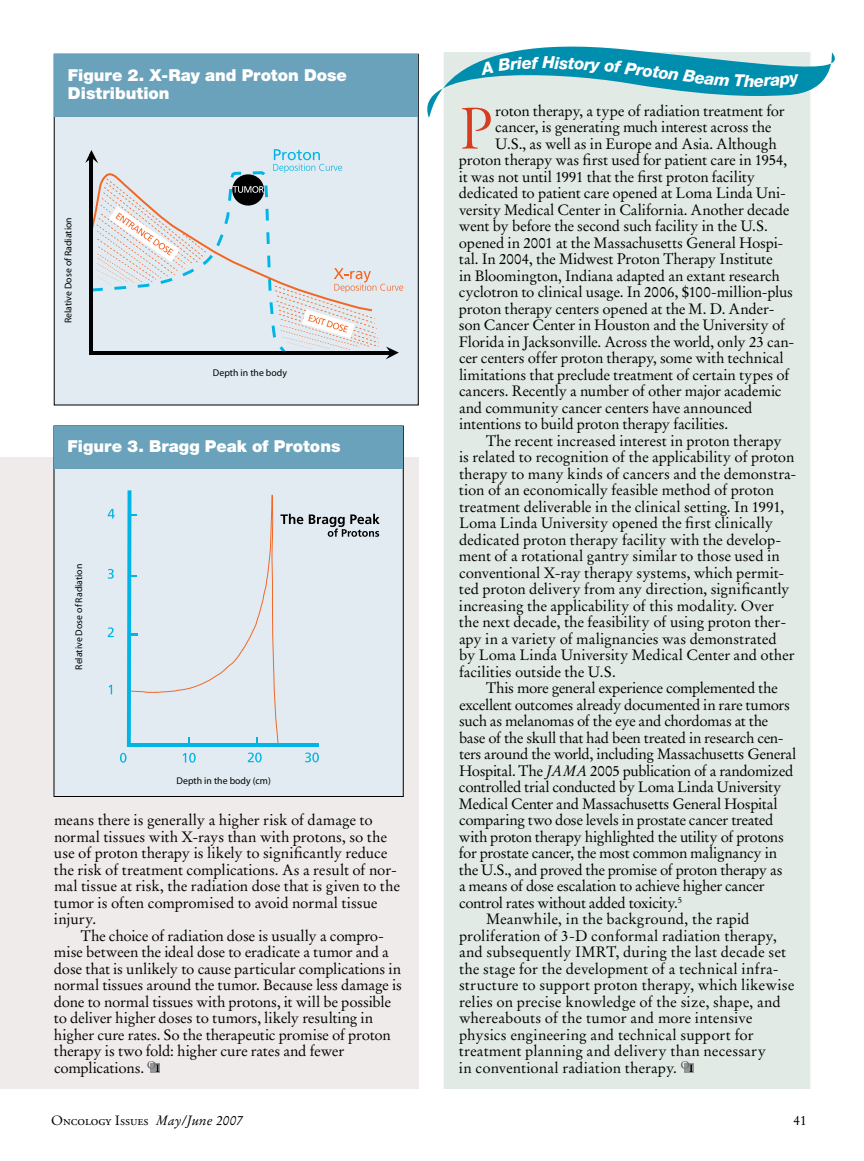
<style>
.page{position:relative;width:864px;height:1161px;background:#fff}
.page>*{position:absolute;margin:0;border:0;box-sizing:border-box;transform-origin:0 0}
.t1{font:61.5px "Adobe Garamond Titling";color:#d83b20}
.t2{font:italic 800 16.65px "Helvetica Neue";color:#fff}
.t3{font:900 16.5px/18px "Helvetica Neue";color:#fff}
.t4{font:15px/16.5px "Stempel Garamond LT Std";letter-spacing:-.01em;color:#000}
.t5{font:15px "Stempel Garamond LT Std";letter-spacing:.01em;color:#000}
.t6{font:15px "Stempel Garamond LT Std";letter-spacing:-.03em;color:#000}
.t7{font:13.5px "Adobe Garamond Exp";color:#000}
.t8{font:13.5px "Stempel Garamond LT Std";color:#000}
.t9{font:9.75px "Myriad";color:#000}
.s1{font-style:italic}
.s2{font-family:"Stempel Garamond LT Std"}
.s3{font-family:"Stempel Garamond LT Std";font-style:italic}
</style>
<div class="page">
<div style="left:54px;top:54px;width:364px;height:351px;background:#e1ebf1"></div>
<svg style="left:85px;top:149px;width:318px;height:210px"></svg>
<div style="left:54px;top:54px;width:364px;height:63px;background:#6aa2bb"></div>
<div style="left:444px;top:118px;width:366px;height:971px;background:#e2eae5"></div>
<div style="left:684px;top:1063px;width:10px;height:9px;background:#939598"></div>
<svg style="left:681px;top:1061px;width:12px;height:11px"></svg>
<div style="left:0;top:458px;width:418px;height:631px;background:#eeebea"></div>
<div style="left:54px;top:426px;width:349px;height:370px;background:#e1ebf1"></div>
<hr style="left:127px;top:743px;width:191px;height:4px;background:#00b4e6">
<svg style="left:108px;top:509px;width:7px;height:9px"></svg>
<svg style="left:108px;top:569px;width:6px;height:10px"></svg>
<svg style="left:108px;top:627px;width:6px;height:10px"></svg>
<svg style="left:109px;top:685px;width:3px;height:9px"></svg>
<svg style="left:120px;top:753px;width:6px;height:10px"></svg>
<svg style="left:183px;top:753px;width:13px;height:10px"></svg>
<svg style="left:248px;top:753px;width:14px;height:9px"></svg>
<svg style="left:305px;top:753px;width:14px;height:9px"></svg>
<svg style="left:127px;top:490px;width:176px;height:253px"></svg>
<svg style="left:309px;top:514px;width:71px;height:23px"></svg>
<div style="left:54px;top:426px;width:349px;height:43px;background:#6aa2bb"></div>
<svg style="left:147px;top:1061px;width:12px;height:11px"></svg>
<svg style="left:427px;top:46px;width:408px;height:72px;background:#91cad4"></svg>
<p class="t3" style="left:68px;top:66px;width:280px">Figure 2. X-Ray and Proton Dose<br>Distribution</p>
<p class="t2" style="left:644px;top:60px;width:38px;rotate:8deg">oton</p>
<p class="t2" style="left:744px;top:71px;width:12px">h</p>
<h1 class="t1" style="left:459px;top:94px;width:36px">P</h1>
<p class="t4" style="left:495px;top:102px;width:291px">roton therapy, a type of radiation treatment for</p>
<p class="t4" style="left:495px;top:119px;width:278px">cancer, is generating much interest across the</p>
<p class="t4" style="left:495px;top:135px;width:283px">U.S., as well as in Europe and Asia. Although</p>
<p class="t4" style="left:459px;top:152px;width:330px">proton therapy was first used for patient care in 1954,</p>
<p class="t4" style="left:459px;top:168px;width:298px">it was not until 1991 that the first proton facility</p>
<p class="t4" style="left:459px;top:185px;width:328px">dedicated to patient care opened at Loma Linda Uni-</p>
<p class="t4" style="left:459px;top:201px;width:332px">versity Medical Center in California. Another decade</p>
<p class="t4" style="left:459px;top:218px;width:310px">went by before the second such facility in the U.S.</p>
<p class="t4" style="left:459px;top:234px;width:326px">opened in 2001 at the Massachusetts General Hospi-</p>
<p class="t4" style="left:459px;top:251px;width:315px">tal. In 2004, the Midwest Proton Therapy Institute</p>
<p class="t4" style="left:459px;top:267px;width:322px">in Bloomington, Indiana adapted an extant research</p>
<p class="t4" style="left:459px;top:284px;width:336px">cyclotron to clinical usage. In 2006, $100-million-plus</p>
<p class="t4" style="left:459px;top:300px;width:317px">proton therapy centers opened at the M. D. Ander-</p>
<p class="t4" style="left:459px;top:317px;width:328px">son Cancer Center in Houston and the University of</p>
<p class="t4" style="left:459px;top:333px;width:337px">Florida in Jacksonville. Across the world, only 23 can-</p>
<p class="t4" style="left:459px;top:350px;width:326px">cer centers offer proton therapy, some with technical</p>
<p class="t4" style="left:459px;top:366px;width:332px">limitations that preclude treatment of certain types of</p>
<p class="t4" style="left:459px;top:383px;width:324px">cancers. Recently a number of other major academic</p>
<p class="t4" style="left:459px;top:399px;width:295px">and community cancer centers have announced</p>
<p class="t4" style="left:459px;top:416px;width:271px">intentions to build proton therapy facilities.</p>
<p class="t4" style="left:486px;top:432px;width:297px">The recent increased interest in proton therapy</p>
<p class="t4" style="left:459px;top:449px;width:337px">is related to recognition of the applicability of proton</p>
<p class="t4" style="left:459px;top:465px;width:339px">therapy to many kinds of cancers and the demonstra-</p>
<p class="t4" style="left:459px;top:482px;width:317px">tion of an economically feasible method of proton</p>
<p class="t4" style="left:459px;top:498px;width:327px">treatment deliverable in the clinical setting. In 1991,</p>
<p class="t4" style="left:459px;top:515px;width:316px">Loma Linda University opened the first clinically</p>
<p class="t4" style="left:459px;top:531px;width:324px">dedicated proton therapy facility with the develop-</p>
<p class="t4" style="left:459px;top:548px;width:322px">ment of a rotational gantry similar to those used in</p>
<p class="t4" style="left:459px;top:564px;width:327px">conventional X-ray therapy systems, which permit-</p>
<p class="t4" style="left:459px;top:581px;width:332px">ted proton delivery from any direction, significantly</p>
<p class="t4" style="left:459px;top:597px;width:316px">increasing the applicability of this modality. Over</p>
<p class="t4" style="left:459px;top:614px;width:329px">the next decade, the feasibility of using proton ther-</p>
<p class="t4" style="left:459px;top:630px;width:319px">apy in a variety of malignancies was demonstrated</p>
<p class="t4" style="left:459px;top:647px;width:337px">by Loma Linda University Medical Center and other</p>
<p class="t4" style="left:459px;top:663px;width:158px">facilities outside the U.S.</p>
<p class="t4" style="left:486px;top:680px;width:293px">This more general experience complemented the</p>
<p class="t4" style="left:459px;top:696px;width:333px">excellent outcomes already documented in rare tumors</p>
<p class="t6" style="left:459px;top:712px;width:311px">such as melanomas of the eye and chordomas at the</p>
<p class="t4" style="left:459px;top:729px;width:326px">base of the skull that had been treated in research cen-</p>
<p class="t4" style="left:459px;top:746px;width:339px">ters around the world, including Massachusetts General</p>
<p class="t4" style="left:459px;top:762px;width:336px">Hospital. The <span class="s1">JAMA</span> 2005 publication of a randomized</p>
<p class="t4" style="left:459px;top:779px;width:324px">controlled trial conducted by Loma Linda University</p>
<p class="t4" style="left:459px;top:795px;width:320px">Medical Center and Massachusetts General Hospital</p>
<p class="t4" style="left:459px;top:812px;width:316px">comparing two dose levels in prostate cancer treated</p>
<p class="t4" style="left:459px;top:828px;width:326px">with proton therapy highlighted the utility of protons</p>
<p class="t4" style="left:459px;top:845px;width:320px">for prostate cancer, the most common malignancy in</p>
<p class="t6" style="left:459px;top:860px;width:325px">the U.S., and proved the promise of proton therapy as</p>
<p class="t4" style="left:459px;top:878px;width:307px">a means of dose escalation to achieve higher cancer</p>
<p class="t6" style="left:459px;top:893px;width:225px">control rates without added toxicity.<sup>5</sup></p>
<p class="t4" style="left:486px;top:911px;width:265px">Meanwhile, in the background, the rapid</p>
<p class="t5" style="left:459px;top:926px;width:319px">proliferation of 3-D conformal radiation therapy,</p>
<p class="t5" style="left:459px;top:943px;width:329px">and subsequently IMRT, during the last decade set</p>
<p class="t4" style="left:459px;top:960px;width:321px">the stage for the development of a technical infra-</p>
<p class="t5" style="left:459px;top:976px;width:337px">structure to support proton therapy, which likewise</p>
<p class="t4" style="left:459px;top:993px;width:323px">relies on precise knowledge of the size, shape, and</p>
<p class="t4" style="left:459px;top:1010px;width:295px">whereabouts of the tumor and more intensive</p>
<p class="t5" style="left:459px;top:1025px;width:296px">physics engineering and technical support for</p>
<p class="t5" style="left:459px;top:1042px;width:309px">treatment planning and delivery than necessary</p>
<p class="t4" style="left:459px;top:1059px;width:220px">in conventional radiation therapy.</p>
<p class="t9" style="left:63px;top:323px;width:107px;rotate:-90deg">Relative Dose of Radiation</p>
<p class="t9" style="left:213px;top:367px;width:76px">Depth in the body</p>
<p class="t3" style="left:68px;top:437px;width:274px">Figure 3. Bragg Peak of Protons</p>
<p class="t9" style="left:74px;top:670px;width:107px;rotate:-90deg">Relative Dose of Radiation</p>
<p class="t9" style="left:177px;top:776px;width:96px">Depth in the body (cm)</p>
<p class="t4" style="left:54px;top:812px;width:348px">means there is generally a higher risk of damage to normal tissues with X-rays than with protons, so the use of proton therapy is likely to significantly reduce the risk of treatment complications. As a result of nor&shy;mal tissue at risk, the radiation dose that is given to the tumor is often compromised to avoid normal tissue injury.</p>
<p class="t4" style="left:54px;top:927px;width:350px;text-indent:27px">The choice of radiation dose is usually a compro&shy;mise between the ideal dose to eradicate a tumor and a dose that is unlikely to cause particular complications in normal tissues around the tumor. Because less damage is done to normal tissues with protons, it will be possible to deliver higher doses to tumors, likely resulting in higher cure rates. So the therapeutic promise of proton therapy is two fold: higher cure rates and fewer complications.</p>
<p class="t7" style="left:51px;top:1115px;width:194px"><span class="s2">O</span>ncology <span class="s2">I</span>ssues <span class="s3">May/June 2007</span></p>
<p class="t8" style="left:794px;top:1112px;width:15px">41</p>
</div>
